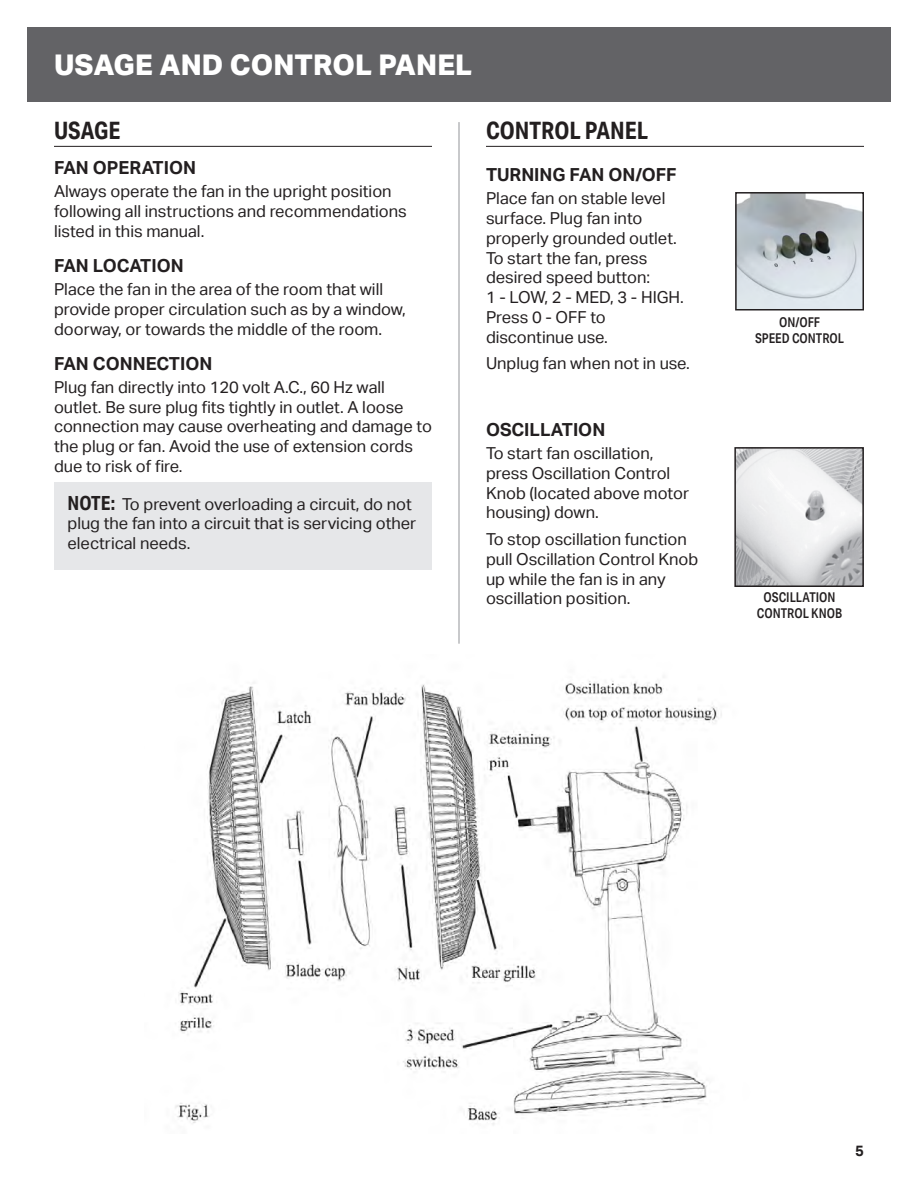
<style>
.page{position:relative;width:918px;height:1188px;background:#fff}
.page>*{position:absolute;margin:0;border:0;box-sizing:border-box;transform-origin:0 0}
.INSIDE_white_headlines{font:800 28.5px "Aktiv Grotesk";letter-spacing:.005em;color:#fff}
.INSIDE_underlined_heading{font:700 24px "Aktiv Grotesk Cd";color:#231f20}
.INSIDE_main_body_text{font:700 18px "Aktiv Grotesk";color:#231f20}
.INSIDE_main_body_text-2{font:16.5px/19.8px "Aktiv Grotesk";color:#231f20}
.t1{font:700 15px "Aktiv Grotesk";color:#231f20}
.INSIDE_main_body_text-3{font:500 13.5px/16.2px "Aktiv Grotesk Cd";color:#231f20;text-align:center}
.s1{font-family:"Aktiv Grotesk Cd";font-weight:700;font-size:19.5px}
</style>
<div class="page">
<div style="left:27px;top:27px;width:864px;height:75px;background:#636366"></div>
<hr style="left:54px;top:146px;width:378px;height:1px;background:#231f20">
<div style="left:54px;top:482px;width:377px;height:88px;background:#e6e7e9"></div>
<hr style="left:486px;top:146px;width:378px;height:1px;background:#231f20">
<hr style="left:459px;top:122px;width:1px;height:522px;background:#939598">
<img style="left:738px;top:195px;width:123px;height:112px">
<div style="left:735px;top:192px;width:129px;height:118px;border:2px solid #231f20"></div>
<img style="left:737px;top:450px;width:124px;height:134px">
<div style="left:734px;top:447px;width:130px;height:140px;border:2px solid #231f20"></div>
<img style="left:175px;top:681px;width:547px;height:444px">
<p class="INSIDE_white_headlines" style="left:54px;top:48px;width:420px">USAGE AND CONTROL PANEL</p>
<p class="INSIDE_underlined_heading" style="left:54px;top:116px;width:68px">USAGE</p>
<p class="INSIDE_main_body_text" style="left:54px;top:158px;width:143px">FAN OPERATION</p>
<p class="INSIDE_main_body_text-2" style="left:54px;top:182px;width:354px">Always operate the fan in the upright position following all instructions and recommendations listed in this manual.</p>
<p class="INSIDE_main_body_text" style="left:54px;top:255px;width:131px">FAN LOCATION</p>
<p class="INSIDE_main_body_text-2" style="left:54px;top:280px;width:353px">Place the fan in the area of the room that will provide proper circulation such as by a window, doorway, or towards the middle of the room.</p>
<p class="INSIDE_main_body_text" style="left:54px;top:353px;width:160px">FAN CONNECTION</p>
<p class="INSIDE_main_body_text-2" style="left:54px;top:377px;width:379px">Plug fan directly into 120 volt A.C., 60 Hz wall outlet. Be sure plug fits tightly in outlet. A loose connection may cause overheating and damage to the plug or fan. Avoid the use of extension cords due to risk of fire.</p>
<p class="INSIDE_main_body_text-2" style="left:67px;top:494px;width:350px"><span class="s1">NOTE:</span> To prevent overloading a circuit, do not plug the fan into a circuit that is servicing other electrical needs.</p>
<p class="INSIDE_underlined_heading" style="left:486px;top:116px;width:164px">CONTROL PANEL</p>
<p class="INSIDE_main_body_text" style="left:486px;top:164px;width:192px">TURNING FAN ON/OFF</p>
<p class="INSIDE_main_body_text-2" style="left:486px;top:189px;width:199px">Place fan on stable level surface. Plug fan into properly grounded outlet.<br>To start the fan, press desired speed button:<br>1 - LOW, 2 - MED, 3 - HIGH.<br>Press 0 - OFF to discontinue use.</p>
<p class="INSIDE_main_body_text-2" style="left:486px;top:354px;width:206px">Unplug fan when not in use.</p>
<p class="INSIDE_main_body_text" style="left:486px;top:419px;width:121px">OSCILLATION</p>
<p class="INSIDE_main_body_text-2" style="left:486px;top:443px;width:205px">To start fan oscillation, press Oscillation Control<br>Knob (located above motor housing) down.</p>
<p class="INSIDE_main_body_text-2" style="left:486px;top:529px;width:214px">To stop oscillation function pull Oscillation Control Knob up while the fan is in any oscillation position.</p>
<p class="INSIDE_main_body_text-3" style="left:755px;top:314px;width:91px">ON/OFF<br>SPEED CONTROL</p>
<p class="INSIDE_main_body_text-3" style="left:757px;top:589px;width:87px">OSCILLATION<br>CONTROL KNOB</p>
<p class="t1" style="left:855px;top:1142px;width:10px">5</p>
</div>
